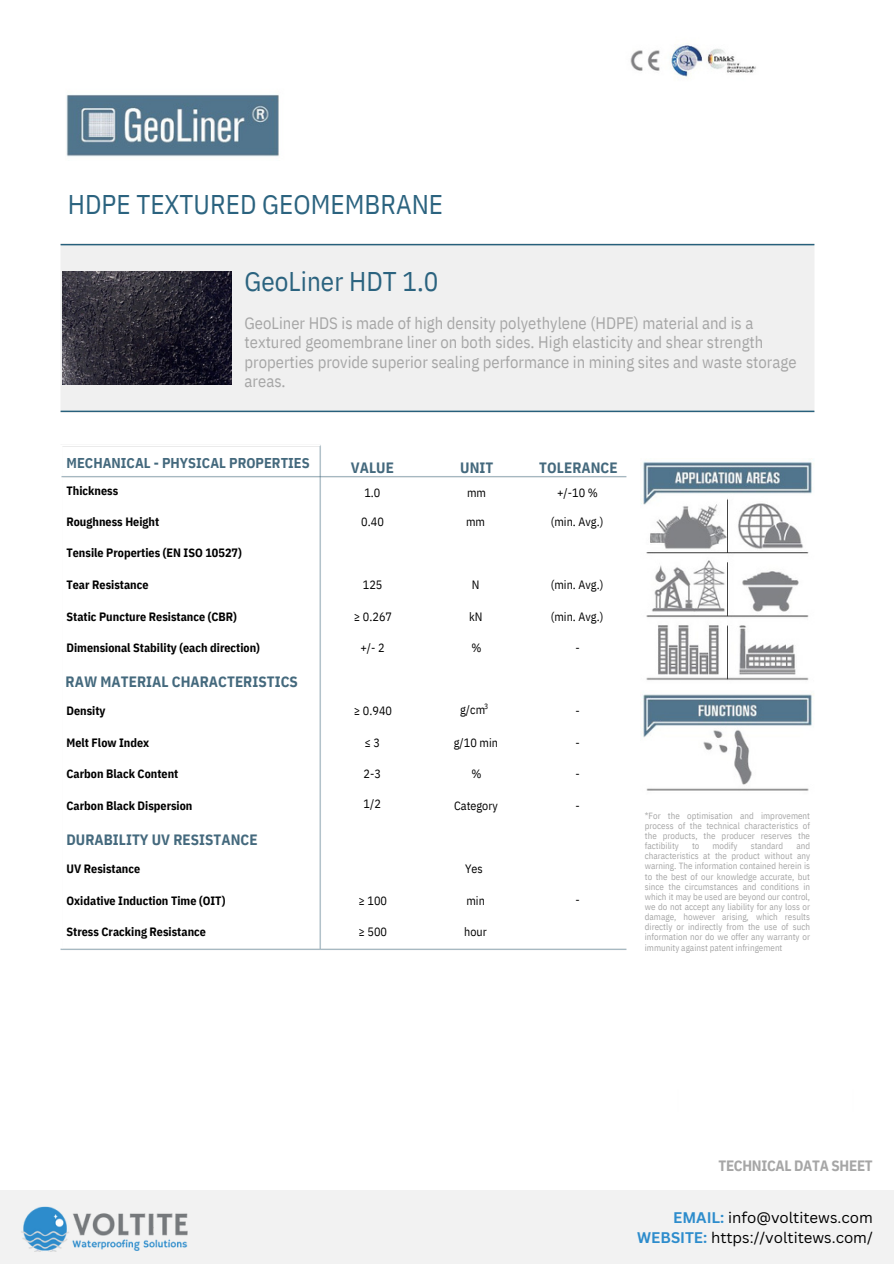
<style>
.page{position:relative;width:894px;height:1264px;background:#fff}
.page>*{position:absolute;margin:0;border:0;box-sizing:border-box;transform-origin:0 0}
.t1{font:27px "IBM Plex Sans Cond";color:#2b637f}
.t2{font:16.5px/19.2px "IBM Plex Sans Cond";color:#a6a6a6}
.t3{font:700 15px "IBM Plex Sans Cond";color:#44697d}
.t4{font:15px/20.2px "Canva Sans";color:#000;text-align:right}
.t5{font:700 15px "IBM Plex Sans Cond";letter-spacing:-.02em;color:#a6a6a6}
.t6{font:700 14.25px "IBM Plex Sans Cond";letter-spacing:.005em;color:#44697d}
.t7{font:700 12px "IBM Plex Sans Cond";color:#000}
.t8{font:12px "IBM Plex Sans Cond";color:#000}
.t9{font:9px/10.2px "IBM Plex Sans Cond";color:#a6a6a6;text-align:justify}
.s1{font-weight:700;color:#2d8ccc}
</style>
<div class="page">
<div style="left:60px;top:243px;width:755px;height:170px;background:#f0f0f0"></div>
<img style="left:60px;top:445px;width:567px;height:505px">
<img style="left:66px;top:44px;width:690px;height:113px">
<img style="left:62px;top:271px;width:169px;height:114px">
<img style="left:640px;top:460px;width:172px;height:220px">
<div style="left:0;top:1190px;width:893px;height:73px;background:#f2f2f2"></div>
<img style="left:21px;top:1206px;width:167px;height:45px">
<img style="left:642px;top:694px;width:171px;height:97px">
<p class="t1" style="left:68px;top:186px;width:376px">HDPE TEXTURED GEOMEMBRANE</p>
<p class="t1" style="left:244px;top:263px;width:195px">GeoLiner HDT 1.0</p>
<p class="t2" style="left:244px;top:313px;width:553px">GeoLiner HDS is made of high density polyethylene (HDPE) material and is a textured geomembrane liner on both sides. High elasticity and shear strength properties provide superior sealing performance in mining sites and waste storage areas.</p>
<h6 class="t6" style="left:66px;top:453px;width:245px">MECHANICAL - PHYSICAL PROPERTIES</h6>
<h6 class="t3" style="left:351px;top:457px;width:45px">VALUE</h6>
<h6 class="t8" style="left:364px;top:484px;width:18px">1.0</h6>
<h2 class="t7" style="left:66px;top:482px;width:53px">Thickness</h2>
<h6 class="t7" style="left:66px;top:513px;width:94px">Roughness Height</h6>
<h6 class="t7" style="left:66px;top:545px;width:177px">Tensile Properties (EN ISO 10527)</h6>
<h6 class="t7" style="left:66px;top:576px;width:84px">Tear Resistance</h6>
<h3 class="t7" style="left:66px;top:608px;width:172px">Static Puncture Resistance (CBR)</h3>
<p class="t7" style="left:66px;top:639px;width:195px">Dimensional Stability (each direction)</p>
<p class="t8" style="left:361px;top:513px;width:24px">0.40</p>
<p class="t8" style="left:363px;top:576px;width:21px">125</p>
<p class="t8" style="left:354px;top:608px;width:40px">≥ 0.267</p>
<p class="t8" style="left:360px;top:639px;width:26px">+/- 2</p>
<p class="t3" style="left:66px;top:671px;width:234px">RAW MATERIAL CHARACTERISTICS</p>
<h6 class="t7" style="left:66px;top:702px;width:41px">Density</h6>
<h6 class="t7" style="left:66px;top:734px;width:84px">Melt Flow Index</h6>
<h2 class="t7" style="left:66px;top:766px;width:113px">Carbon Black Content</h2>
<h6 class="t7" style="left:66px;top:797px;width:127px">Carbon Black Dispersion</h6>
<h5 class="t3" style="left:66px;top:829px;width:192px">DURABILITY UV RESISTANCE</h5>
<h6 class="t7" style="left:66px;top:860px;width:75px">UV Resistance</h6>
<h6 class="t7" style="left:66px;top:892px;width:160px">Oxidative Induction Time (OIT)</h6>
<h6 class="t7" style="left:66px;top:923px;width:141px">Stress Cracking Resistance</h6>
<p class="t8" style="left:354px;top:702px;width:40px">≥ 0.940</p>
<p class="t8" style="left:364px;top:734px;width:17px">≤3</p>
<h4 class="t8" style="left:363px;top:766px;width:19px">2-3</h4>
<h4 class="t8" style="left:363px;top:795px;width:19px">1/2</h4>
<p class="t8" style="left:358px;top:892px;width:30px">≥ 100</p>
<p class="t8" style="left:358px;top:923px;width:30px">≥ 500</p>
<h6 class="t3" style="left:460px;top:457px;width:35px">UNIT</h6>
<h6 class="t8" style="left:467px;top:484px;width:20px">mm</h6>
<p class="t8" style="left:466px;top:513px;width:20px">mm</p>
<p class="t8" style="left:471px;top:576px;width:9px">N</p>
<p class="t8" style="left:469px;top:608px;width:15px">kN</p>
<p class="t8" style="left:471px;top:639px;width:12px">%</p>
<h4 class="t8" style="left:460px;top:701px;width:30px">g/cm<sup>3</sup></h4>
<p class="t8" style="left:453px;top:734px;width:46px">g/10 min</p>
<p class="t8" style="left:471px;top:766px;width:12px">%</p>
<p class="t8" style="left:454px;top:797px;width:45px">Category</p>
<p class="t8" style="left:465px;top:860px;width:19px">Yes</p>
<p class="t8" style="left:466px;top:892px;width:20px">min</p>
<p class="t8" style="left:464px;top:923px;width:24px">hour</p>
<h6 class="t3" style="left:539px;top:457px;width:80px">TOLERANCE</h6>
<h6 class="t8" style="left:557px;top:484px;width:42px">+/-10 %</h6>
<p class="t8" style="left:550px;top:513px;width:54px">(min. Avg.)</p>
<p class="t8" style="left:550px;top:576px;width:54px">(min. Avg.)</p>
<p class="t8" style="left:550px;top:608px;width:54px">(min. Avg.)</p>
<p class="t8" style="left:575px;top:639px;width:6px">-</p>
<p class="t8" style="left:575px;top:702px;width:6px">-</p>
<p class="t8" style="left:575px;top:734px;width:6px">-</p>
<h3 class="t8" style="left:575px;top:766px;width:6px">-</h3>
<p class="t8" style="left:575px;top:797px;width:6px">-</p>
<p class="t8" style="left:575px;top:892px;width:6px">-</p>
<p class="t9" style="left:644px;top:810px;width:167px">*For the optimisation and improvement process of the technical characteristics of the products, the producer reserves the factibility</p>
<p class="t9" style="left:644px;top:840px;width:167px;text-indent:151px">and characteristics at the product without any warning. The information contained herein is to the best of our knowledge accurate, but since the circumstances and conditions in which it may be used are beyond our control, we do not accept any liability for any loss or damage, however arising, which results directly or indirectly from the use of such information nor do we offer any warranty or immunity against patent infringement</p>
<p class="t9" style="left:691px;top:840px;width:9px">to</p>
<p class="t9" style="left:712px;top:840px;width:27px">modify</p>
<p class="t9" style="left:750px;top:840px;width:34px">standard</p>
<p class="t5" style="left:718px;top:1155px;width:156px">TECHNICAL DATA SHEET</p>
<p class="t4" style="left:637px;top:1206px;width:237px"><span class="s1">EMAIL:</span> info@voltitews.com<br><span class="s1">WEBSITE:</span> https://voltitews.com/</p>
</div>
